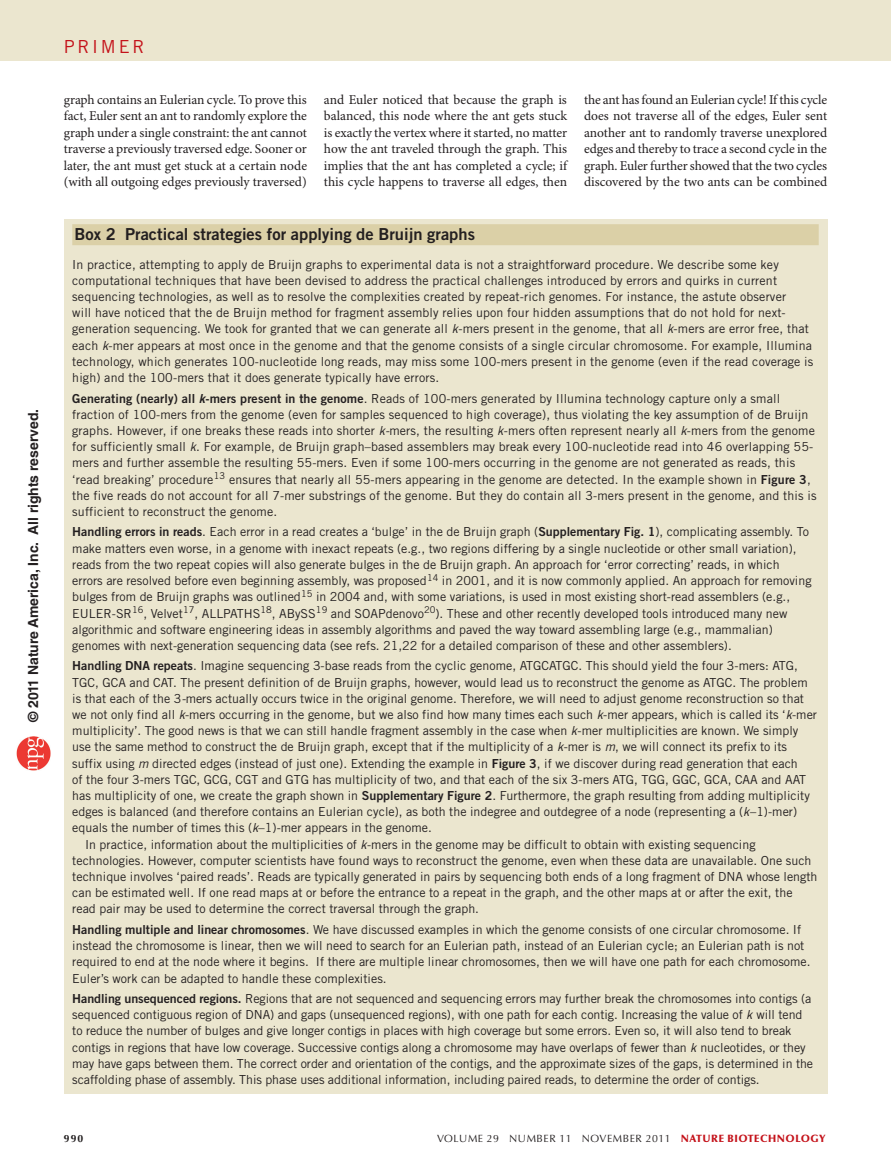
<style>
.page{position:relative;width:891px;height:1175px;background:#fff}
.page>*{position:absolute;margin:0;border:0;box-sizing:border-box;transform-origin:0 0}
.t1{font:18px "Trade Gothic LT Std";color:#c4121a}
.t2{font:16.5px "Trade Gothic LT Std Bd 2";color:#231f20}
.t3{font:700 13.95px "Helvetica LT Std";color:#231f20}
.t4{font:13.5px/16.5px "Minion Pro";letter-spacing:-.005em;color:#231f20;text-align:justify}
.t5{font:12.45px/16.2px "Trade Gothic LT Std";color:#231f20}
.t6{font:10.5px "Optima LT Std";letter-spacing:.05em;color:#231f20}
.t7{font:700 10.5px "Optima LT Std";color:#231f20}
.s1{font-style:italic}
.s2{font-family:"Trade Gothic LT Std Bd 2"}
.s3{font-family:"Trade Gothic LT Std Bd 2 Obl"}
.s4{font-weight:900;color:#c4121a}
</style>
<div class="page">
<div style="left:64px;top:219px;width:763px;height:875px;background:#ebe6cf"></div>
<div style="left:72px;top:224px;width:747px;height:21px;background:#dbd0a7"></div>
<div style="left:0;top:0;width:891px;height:61px;background:#ebe6cf"></div>
<img style="left:17px;top:736px;width:33px;height:34px">
<p class="t3" style="left:25px;top:722px;width:315px;rotate:-90deg">© 2011 Nature America, Inc. All rights reserved.</p>
<h1 class="t1" style="left:64px;top:35px;width:68px">pri mer</h1>
<p class="t4" style="left:64px;top:92px;width:245px">graph contains an Eulerian cycle. To prove this fact, Euler sent an ant to randomly explore the graph under a single constraint: the ant cannot traverse a previously traversed edge. Sooner or later, the ant must get stuck at a certain node (with all outgoing edges previously traversed)</p>
<h2 class="t2" style="left:74px;top:223px;width:402px">Box 2 Practical strategies for applying de Bruijn graphs</h2>
<p class="t5" style="left:72px;top:256px;width:742px">In practice, attempting to apply de Bruijn graphs to experimental data is not a straightforward procedure. We describe some key computational techniques that have been devised to address the practical challenges introduced by errors and quirks in current sequencing technologies, as well as to resolve the complexities created by repeat-rich genomes. For instance, the astute observer<br>will have noticed that the de Bruijn method for fragment assembly relies upon four hidden assumptions that do not hold for next&shy;generation sequencing. We took for granted that we can generate all <span class="s1">k</span>-mers present in the genome, that all <span class="s1">k</span>-mers are error free, that each <span class="s1">k</span>-mer appears at most once in the genome and that the genome consists of a single circular chromosome. For example, Illumina technology, which generates 100-nucleotide long reads, may miss some 100-mers present in the genome (even if the read coverage is high) and the 100-mers that it does generate typically have errors.</p>
<p class="t5" style="left:72px;top:390px;width:746px"><span class="s2">Generating (nearly) all</span> <span class="s3">k</span><span class="s2">-mers present in the genome</span>. Reads of 100-mers generated by Illumina technology capture only a small fraction of 100-mers from the genome (even for samples sequenced to high coverage), thus violating the key assumption of de Bruijn graphs. However, if one breaks these reads into shorter <span class="s1">k-</span>mers, the resulting <span class="s1">k</span>-mers often represent nearly all <span class="s1">k</span>-mers from the genome for sufficiently small <span class="s1">k</span>. For example, de Bruijn graph–based assemblers may break every 100-nucleotide read into 46 overlapping 55- mers and further assemble the resulting 55-mers. Even if some 100-mers occurring in the genome are not generated as reads, this ‘read breaking’ procedure<sup>13</sup> ensures that nearly all 55-mers appearing in the genome are detected. In the example shown in <span class="s2">Figure 3</span>, the five reads do not account for all 7-mer substrings of the genome. But they do contain all 3-mers present in the genome, and this is sufficient to reconstruct the genome.</p>
<p class="t5" style="left:72px;top:524px;width:741px"><span class="s2">Handling errors in reads</span>. Each error in a read creates a ‘bulge’ in the de Bruijn graph (<span class="s2">Supplementary Fig. 1</span>), complicating assembly. To make matters even worse, in a genome with inexact repeats (e.g., two regions differing by a single nucleotide or other small variation), reads from the two repeat copies will also generate bulges in the de Bruijn graph. An approach for ‘error correcting’ reads, in which errors are resolved before even beginning assembly, was proposed<sup>14</sup> in 2001, and it is now commonly applied. An approach for removing bulges from de Bruijn graphs was outlined<sup>15</sup> in 2004 and, with some variations, is used in most existing short-read assemblers (e.g., EULER-SR<sup>16</sup>, Velvet<sup>17</sup>, ALLPATHS<sup>18</sup>, ABySS<sup>19</sup> and SOAPdenovo<sup>20</sup>). These and other recently developed tools introduced many new algorithmic and software engineering ideas in assembly algorithms and paved the way toward assembling large (e.g., mammalian) genomes with next-generation sequencing data (see refs. 21,22 for a detailed comparison of these and other assemblers).</p>
<p class="t5" style="left:72px;top:657px;width:727px"><span class="s2">Handling DNA repeats</span>. Imagine sequencing 3-base reads from the cyclic genome, ATGCATGC. This should yield the four 3-mers: ATG,</p>
<p class="t5" style="left:72px;top:674px;width:737px">TGC, GCA and CAT. The present definition of de Bruijn graphs, however, would lead us to reconstruct the genome as ATGC. The problem</p>
<p class="t5" style="left:72px;top:690px;width:733px">is that each of the 3<span class="s1">-</span>mers actually occurs twice in the original genome. Therefore, we will need to adjust genome reconstruction so that</p>
<p class="t5" style="left:72px;top:706px;width:746px">we not only find all <span class="s1">k</span>-mers occurring in the genome, but we also find how many times each such <span class="s1">k</span>-mer appears, which is called its ‘<span class="s1">k</span>-mer</p>
<p class="t5" style="left:72px;top:722px;width:728px">multiplicity’. The good news is that we can still handle fragment assembly in the case when <span class="s1">k</span>-mer multiplicities are known. We simply</p>
<p class="t5" style="left:72px;top:738px;width:716px">use the same method to construct the de Bruijn graph, except that if the multiplicity of a <span class="s1">k</span>-mer is <span class="s1">m</span>, we will connect its prefix to its</p>
<p class="t5" style="left:72px;top:755px;width:727px">suffix using <span class="s1">m</span> directed edges (instead of just one). Extending the example in <span class="s2">Figure 3</span>, if we discover during read generation that each</p>
<p class="t5" style="left:72px;top:771px;width:735px">of the four 3-mers TGC, GCG, CGT and GTG has multiplicity of two, and that each of the six 3-mers ATG, TGG, GGC, GCA, CAA and AAT</p>
<p class="t5" style="left:72px;top:787px;width:739px">has multiplicity of one, we create the graph shown in <span class="s2">Supplementary Figure 2</span>. Furthermore, the graph resulting from adding multiplicity</p>
<p class="t5" style="left:72px;top:803px;width:726px">edges is balanced (and therefore contains an Eulerian cycle), as both the indegree and outdegree of a node (representing a (<span class="s1">k</span>–1)-mer)</p>
<p class="t5" style="left:72px;top:819px;width:361px">equals the number of times this (<span class="s1">k</span>–1)-mer appears in the genome.</p>
<p class="t5" style="left:85px;top:836px;width:672px">In practice, information about the multiplicities of <span class="s1">k</span>-mers in the genome may be difficult to obtain with existing sequencing</p>
<p class="t5" style="left:72px;top:852px;width:741px">technologies. However, computer scientists have found ways to reconstruct the genome, even when these data are unavailable. One such</p>
<p class="t5" style="left:72px;top:868px;width:747px">technique involves ‘paired reads’. Reads are typically generated in pairs by sequencing both ends of a long fragment of DNA whose length</p>
<p class="t5" style="left:72px;top:884px;width:722px">can be estimated well. If one read maps at or before the entrance to a repeat in the graph, and the other maps at or after the exit, the</p>
<p class="t5" style="left:72px;top:900px;width:408px">read pair may be used to determine the correct traversal through the graph.</p>
<p class="t5" style="left:72px;top:921px;width:740px"><span class="s2">Handling multiple and linear chromosomes</span>. We have discussed examples in which the genome consists of one circular chromosome. If instead the chromosome is linear, then we will need to search for an Eulerian path, instead of an Eulerian cycle; an Eulerian path is not required to end at the node where it begins. If there are multiple linear chromosomes, then we will have one path for each chromosome.<br>Euler’s work can be adapted to handle these complexities.</p>
<p class="t5" style="left:72px;top:990px;width:742px"><span class="s2">Handling unsequenced regions.</span> Regions that are not sequenced and sequencing errors may further break the chromosomes into contigs (a sequenced contiguous region of DNA) and gaps (unsequenced regions), with one path for each contig. Increasing the value of <span class="s1">k</span> will tend to reduce the number of bulges and give longer contigs in places with high coverage but some errors. Even so, it will also tend to break contigs in regions that have low coverage. Successive contigs along a chromosome may have overlaps of fewer than <span class="s1">k</span> nucleotides, or they may have gaps between them. The correct order and orientation of the contigs, and the approximate sizes of the gaps, is determined in the scaffolding phase of assembly. This phase uses additional information, including paired reads, to determine the order of contigs.</p>
<p class="t4" style="left:324px;top:92px;width:245px">and Euler noticed that because the graph is balanced, this node where the ant gets stuck is exactly the vertex where it started, no matter how the ant traveled through the graph. This implies that the ant has completed a cycle; if this cycle happens to traverse all edges, then</p>
<p class="t4" style="left:584px;top:92px;width:245px">the ant has found an Eulerian cycle! If this cycle does not traverse all of the edges, Euler sent another ant to randomly traverse unexplored edges and thereby to trace a second cycle in the graph. Euler further showed that the two cycles discovered by the two ants can be combined</p>
<p class="t7" style="left:64px;top:1132px;width:21px">990</p>
<p class="t6" style="left:437px;top:1132px;width:390px">VOLUME 29 NUMBER 11 NOVEMBER 2011 <span class="s4">NATURE BIOTECHNOLOGY</span></p>
</div>
